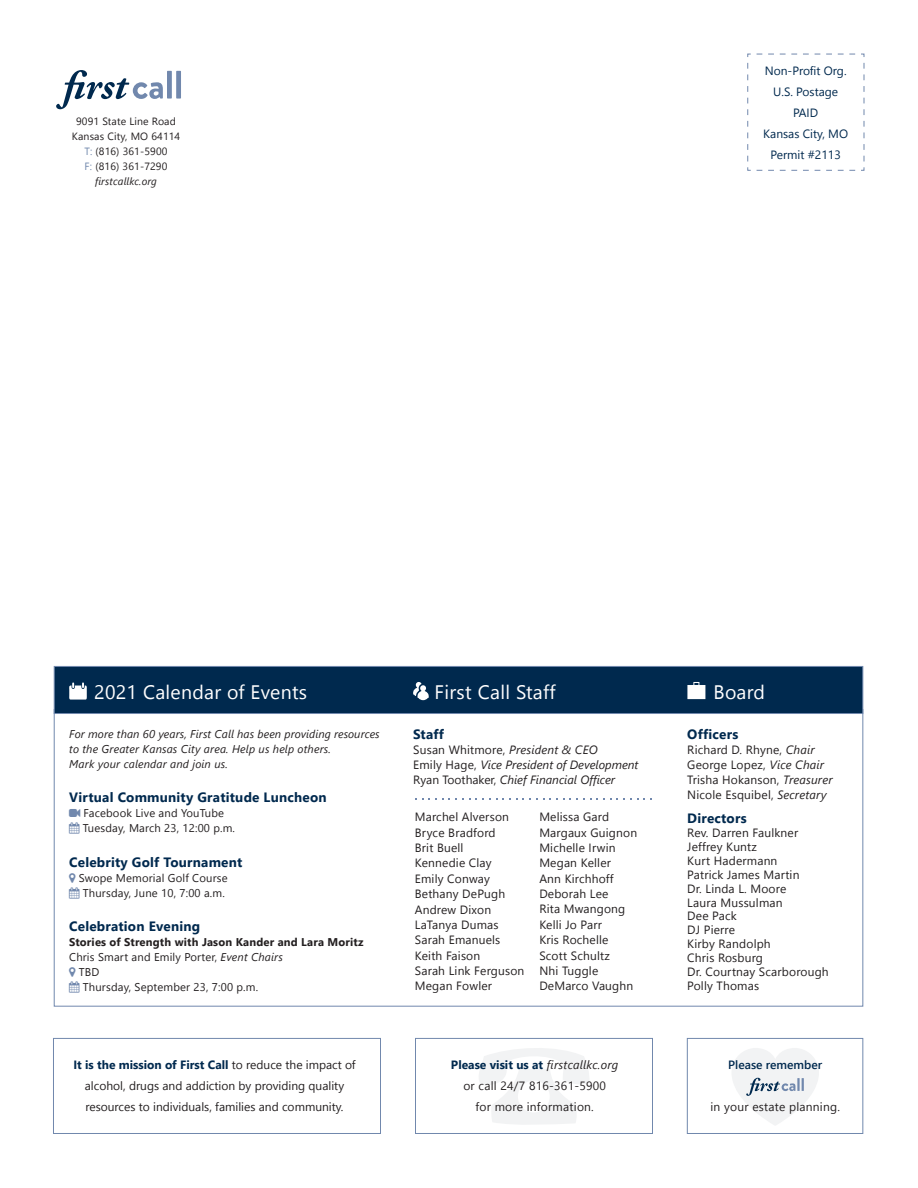
<style>
.page{position:relative;width:918px;height:1188px;background:#fff}
.page>*{position:absolute;margin:0;border:0;box-sizing:border-box;transform-origin:0 0}
.t1{font:19.5px "Segoe UI";letter-spacing:.015em;color:#fff}
.t2{font:700 13.5px "Segoe UI";letter-spacing:.015em;color:#00294e}
.t3{font:12px/15.3px "Segoe UI";letter-spacing:.015em;color:#231f20}
.t4{font:italic 12px/15px "Segoe UI";color:#231f20}
.t5{font:12px/21px "Segoe UI";color:#00294e;text-align:center}
.t6{font:600 12px "Segoe UI";color:#00294e}
.t7{font:11.25px/15px "Segoe UI";letter-spacing:.015em;color:#231f20}
.t8{font:italic 11.25px/15px "Segoe UI";letter-spacing:.015em;color:#231f20}
.t9{font:700 11.25px "Segoe UI";letter-spacing:.015em;color:#231f20}
.t10{font:10.5px/15px "Segoe UI";letter-spacing:.015em;color:#231f20;text-align:center}
.s1{color:#7188ad}
.s2{font-style:italic}
.s3{font-style:normal}
.s4{font-weight:700;color:#00294e}
</style>
<div class="page">
<div style="left:53px;top:1038px;width:328px;height:96px;border:1px solid #7188ad"></div>
<div style="left:415px;top:1038px;width:238px;height:96px;border:1px solid #7188ad"></div>
<div style="left:687px;top:1038px;width:176px;height:96px;border:1px solid #7188ad"></div>
<div style="left:54px;top:666px;width:809px;height:48px;background:#00294e;border:1px solid #7188ad"></div>
<svg style="left:479px;top:1048px;width:110px;height:77px"></svg>
<svg style="left:732px;top:1048px;width:87px;height:77px"></svg>
<svg style="left:413px;top:682px;width:16px;height:19px"></svg>
<svg style="left:687px;top:682px;width:18px;height:17px"></svg>
<svg style="left:69px;top:683px;width:18px;height:17px"></svg>
<svg style="left:747px;top:167px;width:108px;height:4px"></svg>
<svg style="left:747px;top:54px;width:4px;height:107px"></svg>
<svg style="left:757px;top:54px;width:107px;height:3px"></svg>
<svg style="left:861px;top:63px;width:4px;height:108px"></svg>
<div style="left:167px;top:71px;width:5px;height:28px;background:#7188ad"></div>
<div style="left:176px;top:71px;width:5px;height:28px;background:#7188ad"></div>
<svg style="left:56px;top:70px;width:107px;height:39px"></svg>
<p class="t10" style="left:72px;top:113px;width:110px">9091 State Line Road<br>Kansas City, MO 64114<br><span class="s1">T:</span> (816) 361-5900<br><span class="s1">F:</span> (816) 361-7290 <span class="s2">firstcallkc.org</span></p>
<p class="t5" style="left:763px;top:59px;width:86px">Non-Profit Org.<br>U.S. Postage<br>PAID<br>Kansas City, MO<br>Permit #2113</p>
<h1 class="t1" style="left:94px;top:677px;width:215px">2021 Calendar of Events</h1>
<h1 class="t1" style="left:435px;top:677px;width:123px">First Call Staff</h1>
<h1 class="t1" style="left:714px;top:677px;width:53px">Board</h1>
<p class="t8" style="left:69px;top:726px;width:312px">For more than 60 years, First Call has been providing resources to the Greater Kansas City area. Help us help others.<br>Mark your calendar and join us.</p>
<p class="t2" style="left:69px;top:787px;width:259px">Virtual Community Gratitude Luncheon</p>
<p class="t7" style="left:83px;top:805px;width:154px">Facebook Live and YouTube<br>Tuesday, March 23, 12:00 p.m.</p>
<p class="t2" style="left:69px;top:852px;width:175px">Celebrity Golf Tournament</p>
<p class="t7" style="left:79px;top:870px;width:150px;text-align:center">Swope Memorial Golf Course<br>Thursday, June 10, 7:00 a.m.</p>
<p class="t2" style="left:69px;top:916px;width:132px">Celebration Evening</p>
<p class="t9" style="left:69px;top:934px;width:296px">Stories of Strength with Jason Kander and Lara Moritz</p>
<p class="t7" style="left:69px;top:949px;width:215px">Chris Smart and Emily Porter, <span class="s2">Event Chairs</span></p>
<p class="t7" style="left:79px;top:964px;width:22px">TBD</p>
<p class="t7" style="left:83px;top:979px;width:177px">Thursday, September 23, 7:00 p.m.</p>
<p class="t2" style="left:413px;top:723px;width:32px">Staff</p>
<p class="t4" style="left:413px;top:741px;width:227px"><span class="s3">Susan Whitmore,</span> President &amp; CEO<br><span class="s3">Emily Hage,</span> Vice President of Development<br><span class="s3">Ryan Toothaker,</span> Chief Financial Officer</p>
<p class="t3" style="left:415px;top:809px;width:111px">Marchel Alverson<br>Bryce Bradford<br>Brit Buell<br>Kennedie Clay<br>Emily Conway<br>Bethany DePugh<br>Andrew Dixon<br>LaTanya Dumas<br>Sarah Emanuels<br>Keith Faison<br>Sarah Link Ferguson<br>Megan Fowler</p>
<p class="t3" style="left:539px;top:809px;width:99px">Melissa Gard<br>Margaux Guignon<br>Michelle Irwin<br>Megan Keller<br>Ann Kirchhoff<br>Deborah Lee<br>Rita Mwangong<br>Kelli Jo Parr<br>Kris Rochelle<br>Scott Schultz<br>Nhi Tuggle<br>DeMarco Vaughn</p>
<p class="t2" style="left:687px;top:724px;width:53px">Officers</p>
<p class="t3" style="left:687px;top:742px;width:147px">Richard D. Rhyne, <span class="s2">Chair<br></span>George Lopez, <span class="s2">Vice Chair<br></span>Trisha Hokanson, <span class="s2">Treasurer<br></span>Nicole Esquibel, <span class="s2">Secretary</span></p>
<p class="t2" style="left:687px;top:808px;width:61px">Directors</p>
<p class="t3" style="left:687px;top:826px;width:143px;line-height:13.8px">Rev. Darren Faulkner<br>Jeffrey Kuntz<br>Kurt Hadermann<br>Patrick James Martin<br>Dr. Linda L. Moore<br>Laura Mussulman<br>Dee Pack<br>DJ Pierre<br>Kirby Randolph<br>Chris Rosburg<br>Dr. Courtnay Scarborough<br>Polly Thomas</p>
<p class="t3" style="left:73px;top:1053px;width:284px;line-height:21px;text-align:center"><span class="s4">It is the mission of First Call</span> to reduce the impact of alcohol, drugs and addiction by providing quality resources to individuals, families and community.</p>
<p class="t3" style="left:451px;top:1053px;width:169px;line-height:21px;text-align:center"><span class="s4">Please visit us at</span> <span class="s2">firstcallkc.org </span>or call 24/7 816-361-5900<br>for more information.</p>
<p class="t6" style="left:728px;top:1055px;width:96px">Please remember</p>
<p class="t3" style="left:710px;top:1098px;width:131px">in your estate planning.</p>
</div>
